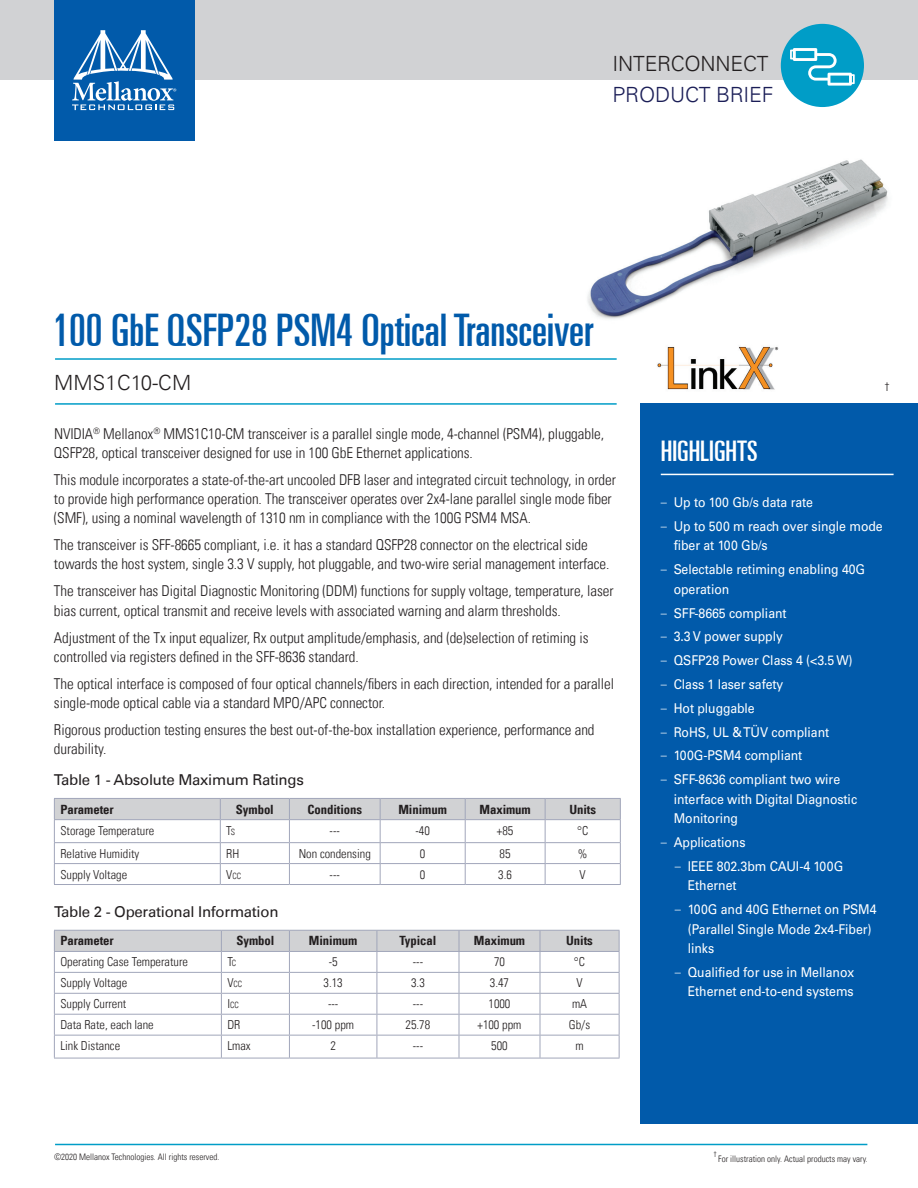
<style>
.page{position:relative;width:918px;height:1188px;background:#fff}
.page>*{position:absolute;margin:0;border:0;box-sizing:border-box;transform-origin:0 0}
.t1{font:ultra-condensed 45px "Univers LT";color:#015aaa}
.t2{font:ultra-condensed 28.5px "Univers LT";color:#fff}
.t3{font:300 21px "Univers";letter-spacing:-.01em;color:#1b1e57}
.t4{font:300 21px "Univers LT";letter-spacing:-.01em;color:#231f20}
.t5{font:300 21px "Univers LT";letter-spacing:.01em;color:#231f20}
.t6{font:300 condensed 15px/19.2px "Univers LT";letter-spacing:-.005em;color:#231f20}
.t7{font:15px "Univers LT";letter-spacing:-.02em;color:#231f20}
.t8{font:13.5px/19.5px "Univers";letter-spacing:-.005em;color:#fff;scale:.91 1}
.t9{font:700 condensed 12.75px "Univers LT";letter-spacing:-.005em;color:#231f20}
.t10{font:300 condensed 12.3px "Univers LT";color:#231f20}
.t11{font:300 condensed 12px "Univers LT";color:#231f20}
.t12{font:300 condensed 9px "Univers LT";color:#231f20}
.t13{font:300 condensed 8.7px "Univers LT";color:#231f20}
.t14{font:300 condensed 7.8px "Univers LT";color:#231f20}
.s1{font-size:8.7px}
.s2{font-size:12.3px}
.s3{font-family:"Univers LT";font-weight:300;font-stretch:condensed}
</style>
<div class="page">
<div style="left:0;top:0;width:918px;height:80px;background:#d1d2d4"></div>
<div style="left:54px;top:0;width:140px;height:140px;background:#015aaa"></div>
<svg style="left:72px;top:30px;width:104px;height:80px"></svg>
<hr style="left:55px;top:1144px;width:812px;height:1px;background:#009dc7">
<img style="left:587px;top:159px;width:301px;height:160px">
<hr style="left:55px;top:403px;width:562px;height:2px;background:#009dc7">
<hr style="left:55px;top:358px;width:562px;height:2px;background:#009dc7">
<div style="left:641px;top:403px;width:277px;height:721px;background:#015aaa"></div>
<svg style="left:54px;top:798px;width:567px;height:86px"></svg>
<hr style="left:54px;top:884px;width:166px;height:1px;background:#a1a6ba">
<hr style="left:220px;top:884px;width:69px;height:1px;background:#a1a6ba">
<hr style="left:289px;top:884px;width:91px;height:1px;background:#a1a6ba">
<hr style="left:380px;top:884px;width:85px;height:1px;background:#a1a6ba">
<hr style="left:465px;top:884px;width:80px;height:1px;background:#a1a6ba">
<hr style="left:545px;top:884px;width:76px;height:1px;background:#a1a6ba">
<svg style="left:54px;top:930px;width:566px;height:128px"></svg>
<hr style="left:54px;top:1058px;width:167px;height:1px;background:#a1a6ba">
<hr style="left:221px;top:1058px;width:68px;height:1px;background:#a1a6ba">
<hr style="left:289px;top:1058px;width:88px;height:1px;background:#a1a6ba">
<hr style="left:377px;top:1058px;width:82px;height:1px;background:#a1a6ba">
<hr style="left:459px;top:1058px;width:81px;height:1px;background:#a1a6ba">
<hr style="left:540px;top:1058px;width:80px;height:1px;background:#a1a6ba">
<hr style="left:661px;top:474px;width:233px;height:1px;background:#fff">
<div style="left:781px;top:24px;width:83px;height:83px;background:#009dc7;border-radius:50%"></div>
<svg style="left:790px;top:48px;width:65px;height:38px"></svg>
<img style="left:657px;top:346px;width:122px;height:44px">
<h3 class="t4" style="left:613px;top:51px;width:157px">INTERCONNECT</h3>
<h3 class="t3" style="left:613px;top:82px;width:162px">PRODUCT BRIEF</h3>
<h1 class="t1" style="left:52px;top:305px;width:542px">100 GbE QSFP28 PSM4 Optical Transceiver</h1>
<h3 class="t5" style="left:54px;top:370px;width:139px">MMS1C10-CM</h3>
<p class="t11" style="left:885px;top:379px;width:7px">†</p>
<p class="t6" style="left:54px;top:424px;width:552px">NVIDIA<sup>®</sup> Mellanox<sup>®</sup> MMS1C10-CM transceiver is a parallel single mode, 4-channel (PSM4), pluggable,<br>QSFP28, optical transceiver designed for use in 100 GbE Ethernet applications.</p>
<p class="t6" style="left:54px;top:470px;width:563px">This module incorporates a state-of-the-art uncooled DFB laser and integrated circuit technology, in order to provide high performance operation. The transceiver operates over 2x4-lane parallel single mode fiber (SMF), using a nominal wavelength of 1310 nm in compliance with the 100G PSM4 MSA.</p>
<p class="t6" style="left:54px;top:535px;width:557px">The transceiver is SFF-8665 compliant, i.e. it has a standard QSFP28 connector on the electrical side towards the host system, single 3.3 V supply, hot pluggable, and two-wire serial management interface.</p>
<p class="t6" style="left:54px;top:582px;width:561px">The transceiver has Digital Diagnostic Monitoring (DDM) functions for supply voltage, temperature, laser bias current, optical transmit and receive levels with associated warning and alarm thresholds.</p>
<p class="t6" style="left:54px;top:628px;width:536px">Adjustment of the Tx input equalizer, Rx output amplitude/emphasis, and (de)selection of retiming is controlled via registers defined in the SFF-8636 standard.</p>
<p class="t6" style="left:54px;top:674px;width:562px">The optical interface is composed of four optical channels/fibers in each direction, intended for a parallel single-mode optical cable via a standard MPO/APC connector.</p>
<p class="t6" style="left:54px;top:720px;width:542px">Rigorous production testing ensures the best out-of-the-box installation experience, performance and durability.</p>
<p class="t7" style="left:54px;top:771px;width:251px">Table 1 - Absolute Maximum Ratings</p>
<p class="t9" style="left:60px;top:801px;width:55px">Parameter</p>
<p class="t9" style="left:236px;top:801px;width:39px">Symbol</p>
<p class="t9" style="left:307px;top:801px;width:56px">Conditions</p>
<p class="t9" style="left:398px;top:801px;width:50px">Minimum</p>
<p class="t9" style="left:479px;top:801px;width:53px">Maximum</p>
<p class="t9" style="left:569px;top:801px;width:28px">Units</p>
<p class="t10" style="left:60px;top:823px;width:95px">Storage Temperature</p>
<p class="t10" style="left:226px;top:823px;width:10px">T<span class="s1">S</span></p>
<p class="t10" style="left:330px;top:823px;width:12px">---</p>
<p class="t10" style="left:415px;top:823px;width:16px">-40</p>
<p class="t10" style="left:497px;top:823px;width:18px">+85</p>
<p class="t10" style="left:577px;top:823px;width:13px">°C</p>
<p class="t10" style="left:60px;top:846px;width:81px">Relative Humidity</p>
<p class="t10" style="left:226px;top:846px;width:15px">RH</p>
<p class="t10" style="left:299px;top:846px;width:74px">Non condensing</p>
<p class="t10" style="left:420px;top:846px;width:7px">0</p>
<p class="t10" style="left:500px;top:846px;width:12px">85</p>
<p class="t10" style="left:578px;top:846px;width:11px">%</p>
<p class="t10" style="left:60px;top:867px;width:68px">Supply Voltage</p>
<p class="t13" style="left:226px;top:870px;width:16px"><span class="s2">V</span>CC</p>
<p class="t10" style="left:330px;top:867px;width:12px">---</p>
<p class="t10" style="left:420px;top:867px;width:7px">0</p>
<p class="t10" style="left:498px;top:867px;width:15px">3.6</p>
<p class="t10" style="left:580px;top:867px;width:8px">V</p>
<p class="t7" style="left:54px;top:903px;width:226px">Table 2 - Operational Information</p>
<p class="t9" style="left:60px;top:933px;width:55px">Parameter</p>
<p class="t9" style="left:236px;top:933px;width:39px">Symbol</p>
<p class="t9" style="left:309px;top:933px;width:50px">Minimum</p>
<p class="t9" style="left:400px;top:933px;width:38px">Typical</p>
<p class="t9" style="left:474px;top:933px;width:53px">Maximum</p>
<p class="t9" style="left:566px;top:933px;width:28px">Units</p>
<p class="t10" style="left:60px;top:955px;width:129px">Operating Case Temperature</p>
<p class="t10" style="left:227px;top:955px;width:10px">T<span class="s1">C</span></p>
<p class="t10" style="left:329px;top:955px;width:10px">-5</p>
<p class="t10" style="left:413px;top:955px;width:12px">---</p>
<p class="t10" style="left:494px;top:955px;width:12px">70</p>
<p class="t10" style="left:574px;top:955px;width:13px">°C</p>
<p class="t10" style="left:60px;top:976px;width:68px">Supply Voltage</p>
<p class="t13" style="left:227px;top:979px;width:16px"><span class="s2">V</span>CC</p>
<p class="t10" style="left:324px;top:976px;width:21px">3.13</p>
<p class="t10" style="left:411px;top:976px;width:15px">3.3</p>
<p class="t10" style="left:490px;top:976px;width:21px">3.47</p>
<p class="t10" style="left:576px;top:976px;width:8px">V</p>
<p class="t10" style="left:60px;top:996px;width:67px">Supply Current</p>
<p class="t13" style="left:227px;top:1000px;width:13px"><span class="s2">I</span>CC</p>
<p class="t10" style="left:328px;top:996px;width:12px">---</p>
<p class="t10" style="left:413px;top:996px;width:12px">---</p>
<p class="t10" style="left:489px;top:996px;width:23px">1000</p>
<p class="t10" style="left:572px;top:996px;width:17px">mA</p>
<p class="t10" style="left:60px;top:1017px;width:95px">Data Rate, each lane</p>
<p class="t10" style="left:227px;top:1017px;width:15px">DR</p>
<p class="t10" style="left:312px;top:1017px;width:43px">-100 ppm</p>
<p class="t10" style="left:406px;top:1017px;width:26px">25.78</p>
<p class="t10" style="left:478px;top:1017px;width:45px">+100 ppm</p>
<p class="t10" style="left:569px;top:1017px;width:23px">Gb/s</p>
<p class="t10" style="left:60px;top:1038px;width:61px">Link Distance</p>
<p class="t10" style="left:227px;top:1038px;width:25px">Lmax</p>
<p class="t10" style="left:330px;top:1038px;width:7px">2</p>
<p class="t10" style="left:413px;top:1038px;width:12px">---</p>
<p class="t10" style="left:491px;top:1038px;width:18px">500</p>
<p class="t10" style="left:575px;top:1038px;width:10px">m</p>
<h2 class="t2" style="left:661px;top:435px;width:98px">HIGHLIGHTS</h2>
<p class="t8" style="left:661px;top:493px;width:169px"><span class="s3">–</span> Up to 100 Gb/s data rate</p>
<p class="t8" style="left:674px;top:516px;width:231px;text-indent:-13px"><span class="s3">–</span> Up to 500 m reach over single mode fiber at 100 Gb/s</p>
<p class="t8" style="left:674px;top:560px;width:212px;text-indent:-13px"><span class="s3">–</span> Selectable retiming enabling 40G operation</p>
<p class="t8" style="left:661px;top:603px;width:140px"><span class="s3">–</span> SFF-8665 compliant</p>
<p class="t8" style="left:661px;top:627px;width:136px"><span class="s3">–</span> 3.3 V power supply</p>
<p class="t8" style="left:661px;top:651px;width:212px"><span class="s3">–</span> QSFP28 Power Class 4 (&lt;3.5 W)</p>
<p class="t8" style="left:661px;top:675px;width:136px"><span class="s3">–</span> Class 1 laser safety</p>
<p class="t8" style="left:661px;top:698px;width:105px"><span class="s3">–</span> Hot pluggable</p>
<p class="t8" style="left:661px;top:722px;width:187px"><span class="s3">–</span> RoHS, UL &amp; TÜV compliant</p>
<p class="t8" style="left:661px;top:746px;width:157px"><span class="s3">–</span> 100G-PSM4 compliant</p>
<p class="t8" style="left:674px;top:770px;width:203px;text-indent:-13px"><span class="s3">–</span> SFF-8636 compliant two wire interface with Digital Diagnostic<br>Monitoring</p>
<p class="t8" style="left:661px;top:833px;width:95px"><span class="s3">–</span> Applications</p>
<p class="t8" style="left:688px;top:856px;width:172px;text-indent:-13px"><span class="s3">–</span> IEEE 802.3bm CAUI-4 100G<br>Ethernet</p>
<p class="t8" style="left:688px;top:900px;width:209px;text-indent:-13px"><span class="s3">–</span> 100G and 40G Ethernet on PSM4 (Parallel Single Mode 2x4-Fiber) links</p>
<p class="t8" style="left:675px;top:963px;width:199px;text-align:right"><span class="s3">–</span> Qualified for use in Mellanox<br>Ethernet end-to-end systems</p>
<p class="t12" style="left:54px;top:1151px;width:167px">©2020 Mellanox Technologies. All rights reserved.</p>
<p class="t14" style="left:714px;top:1150px;width:5px">†</p>
<p class="t12" style="left:718px;top:1153px;width:151px">For illustration only. Actual products may vary.</p>
</div>
